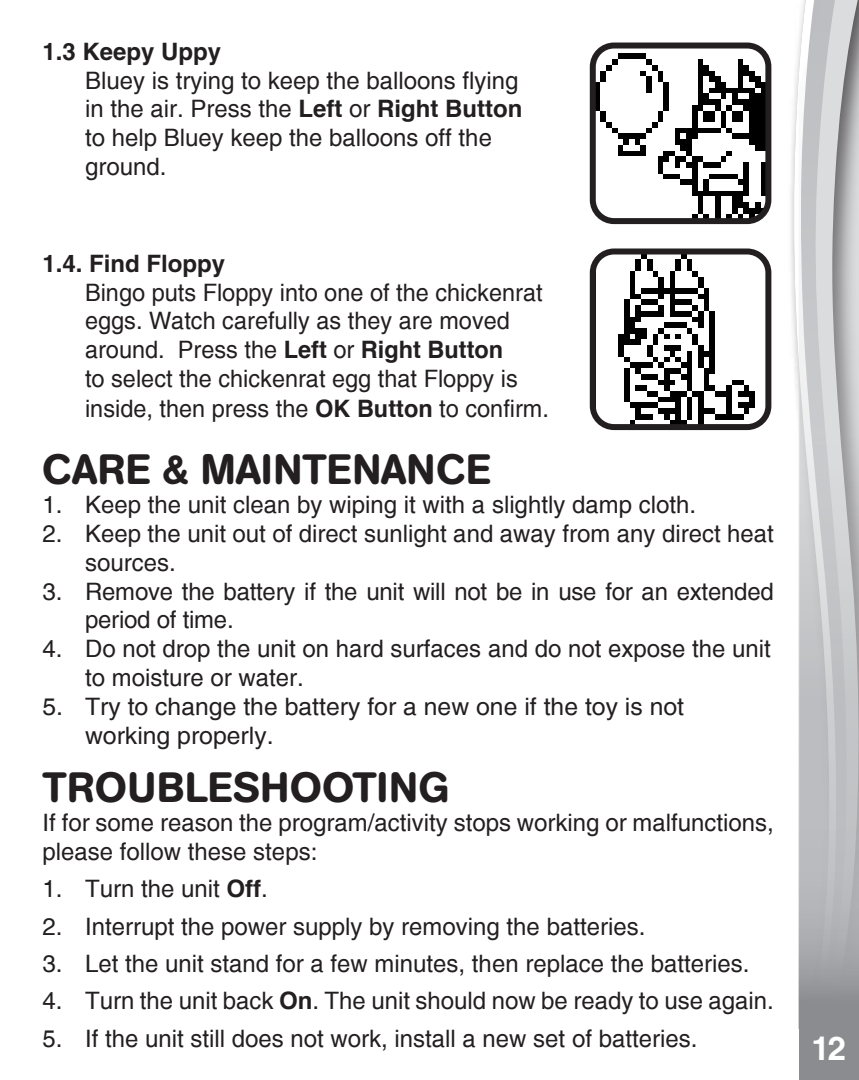
<style>
.page{position:relative;width:859px;height:1080px;background:#fff}
.page>*{position:absolute;margin:0;border:0;box-sizing:border-box;transform-origin:0 0}
.point{font:500 42px "AG Book Rounded";color:#231f20}
.point-2{font:500 42px "AG Book Rounded";letter-spacing:.02em;color:#231f20}
.t1{font:700 33px "Helvetica";color:#fff}
.point-3{font:24px/28.8px "Helvetica";color:#231f20}
.point-4{font:700 24px "Helvetica";color:#231f20}
.s1{font-weight:700}
</style>
<div class="page">
<svg style="left:793px;top:46px;width:6px;height:983px"></svg>
<svg style="left:799px;top:0;width:60px;height:1080px;background:#bebfc1"></svg>
<img style="left:597px;top:256px;width:167px;height:167px">
<div style="left:590px;top:249px;width:181px;height:181px;border:6px solid #231f20;border-radius:21px"></div>
<img style="left:597px;top:50px;width:167px;height:167px">
<div style="left:590px;top:43px;width:181px;height:181px;border:6px solid #231f20;border-radius:21px"></div>
<p class="point-4" style="left:43px;top:37px;width:180px">1.3 Keepy Uppy</p>
<p class="point-3" style="left:85px;top:66px;width:439px">Bluey is trying to keep the balloons flying in the air. Press the <span class="s1">Left</span> or <span class="s1">Right Button </span>to help Bluey keep the balloons off the ground.</p>
<p class="point-4" style="left:43px;top:249px;width:184px">1.4. Find Floppy</p>
<p class="point-3" style="left:85px;top:278px;width:466px">Bingo puts Floppy into one of the chickenrat eggs. Watch carefully as they are moved around. Press the <span class="s1">Left</span> or <span class="s1">Right Button<br></span>to select the chickenrat egg that Floppy is inside, then press the <span class="s1">OK Button</span> to confirm.</p>
<p class="point" style="left:43px;top:445px;width:450px">CARE &amp; MAINTENANCE</p>
<p class="point-3" style="left:43px;top:491px;width:655px">1. Keep the unit clean by wiping it with a slightly damp cloth.</p>
<p class="point-3" style="left:85px;top:519px;width:690px;text-indent:-43px">2. Keep the unit out of direct sunlight and away from any direct heat sources.</p>
<p class="point-3" style="left:85px;top:577px;width:690px;text-indent:-43px">3. Remove the battery if the unit will not be in use for an extended period of time.</p>
<p class="point-3" style="left:85px;top:635px;width:687px;text-indent:-43px">4. Do not drop the unit on hard surfaces and do not expose the unit to moisture or water.</p>
<p class="point-3" style="left:85px;top:692px;width:601px;text-indent:-43px">5. Try to change the battery for a new one if the toy is not working properly.</p>
<p class="point-2" style="left:43px;top:763px;width:409px">TROUBLESHOOTING</p>
<p class="point-3" style="left:43px;top:809px;width:733px">If for some reason the program/activity stops working or malfunctions, please follow these steps:</p>
<p class="point-3" style="left:43px;top:875px;width:227px">1. Turn the unit <span class="s1">Off</span>.</p>
<p class="point-3" style="left:43px;top:912px;width:604px">2. Interrupt the power supply by removing the batteries.</p>
<p class="point-3" style="left:43px;top:949px;width:708px">3. Let the unit stand for a few minutes, then replace the batteries.</p>
<p class="point-3" style="left:43px;top:987px;width:733px">4. Turn the unit back <span class="s1">On</span>. The unit should now be ready to use again.</p>
<p class="point-3" style="left:43px;top:1024px;width:656px">5. If the unit still does not work, install a new set of batteries.</p>
<h2 class="t1" style="left:813px;top:1021px;width:40px">12<sup>12</sup></h2>
<h2 class="t1" style="left:811px;top:1029px;width:36px">12</h2>
</div>
